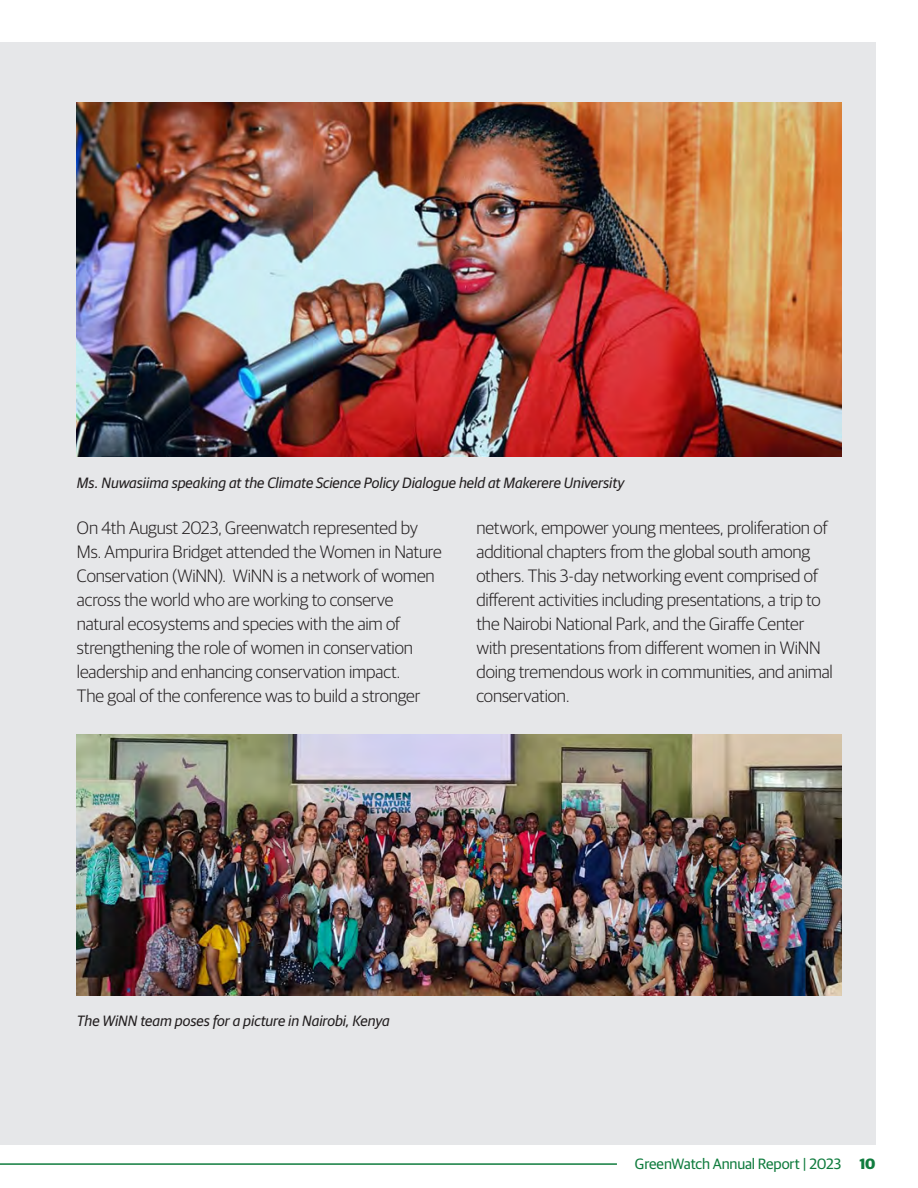
<style>
.page{position:relative;width:918px;height:1188px;background:#fff}
.page>*{position:absolute;margin:0;border:0;box-sizing:border-box;transform-origin:0 0}
.t1{font:300 18px/24px "Guardian Sans";letter-spacing:-.01em;color:#231f20}
.t2{font:italic 15px "Guardian Sans";letter-spacing:-.005em;color:#231f20}
.t3{font:15px "Guardian Sans";letter-spacing:-.01em;color:#107c3e}
.s1{font-weight:700}
</style>
<div class="page">
<div style="left:0;top:42px;width:875px;height:1103px;background:#e6e7e9"></div>
<hr style="left:0;top:1163px;width:617px;height:2px;background:#107c3e">
<img style="left:77px;top:102px;width:765px;height:355px">
<img style="left:77px;top:735px;width:765px;height:261px">
<p class="t2" style="left:77px;top:472px;width:549px">Ms. Nuwasiima speaking at the Climate Science Policy Dialogue held at Makerere University</p>
<p class="t1" style="left:77px;top:514px;width:366px">On 4th August 2023, Greenwatch represented by Ms. Ampurira Bridget attended the Women in Nature Conservation (WiNN). WiNN is a network of women across the world who are working to conserve natural ecosystems and species with the aim of strengthening the role of women in conservation leadership and enhancing conservation impact.<br>The goal of the conference was to build a stronger</p>
<p class="t1" style="left:476px;top:514px;width:358px">network, empower young mentees, proliferation of additional chapters from the global south among others. This 3-day networking event comprised of different activities including presentations, a trip to the Nairobi National Park, and the Giraffe Center with presentations from different women in WiNN doing tremendous work in communities, and animal conservation.</p>
<p class="t2" style="left:77px;top:1011px;width:314px">The WiNN team poses for a picture in Nairobi, Kenya</p>
<p class="t3" style="left:635px;top:1153px;width:242px">GreenWatch Annual Report | 2023 <span class="s1">10</span></p>
</div>
